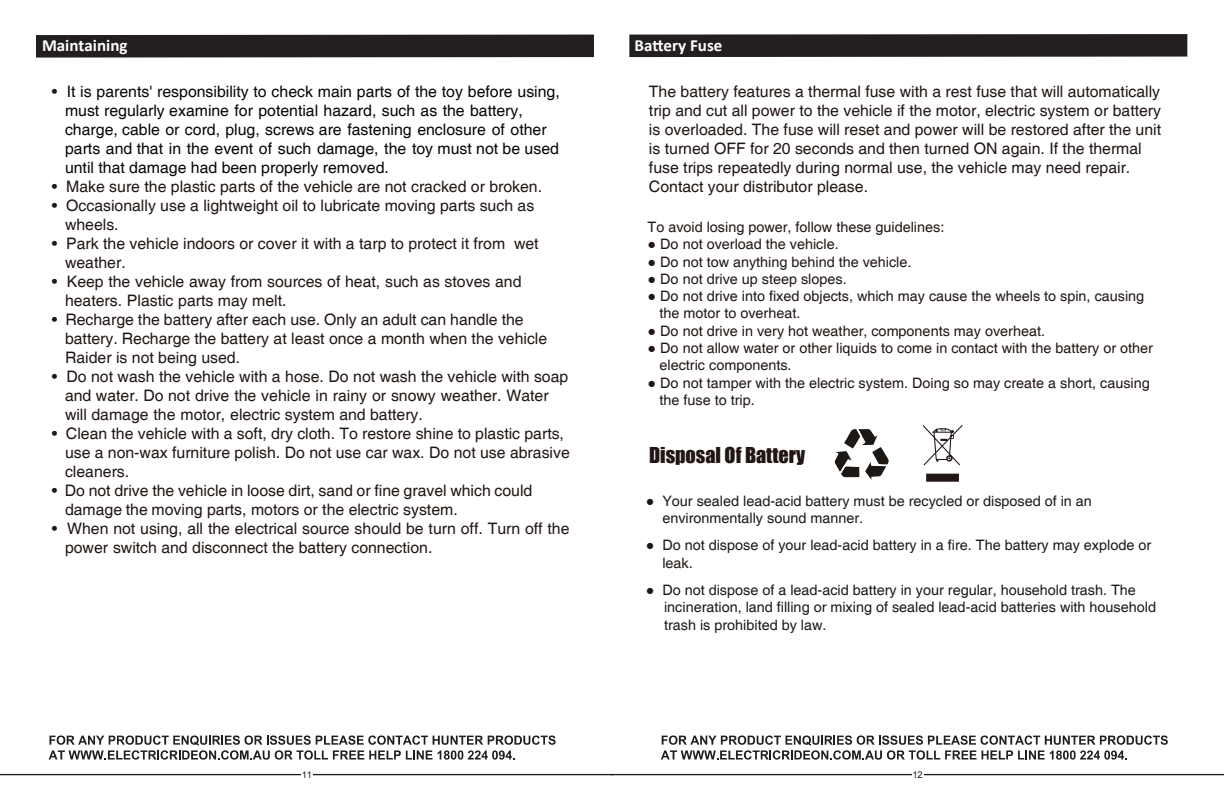
<style>
.page{position:relative;width:1224px;height:792px;background:#fff}
.page>*{position:absolute;margin:0;border:0;box-sizing:border-box;transform-origin:0 0}
.t1{font:20.2px "Impact";color:#211613}
.t2{font:700 17px "Calibri";color:#fff}
.t3{font:15.8px/19px "Helvetica";color:#211613}
.t4{font:15.8px/19px "Helvetica";color:#080605}
.t5{font:14.4px/17.3px "Helvetica";color:#211613}
.t6{font:14.4px/17.3px "Helvetica";color:#1d1814}
.t7{font:9.3px "Arial";color:#211e1e}
.s1{color:#211613}
.s2{font-family:"Arial"}
</style>
<div class="page">
<div style="left:36px;top:35px;width:558px;height:23px;background:#231f20"></div>
<svg style="left:49px;top:735px;width:507px;height:25px"></svg>
<hr style="left:611px;top:774px;width:613px;height:1px;background:#211e1e">
<div style="left:912px;top:769px;width:12px;height:11px;background:#fff"></div>
<hr style="left:0;top:774px;width:613px;height:1px;background:#211e1e">
<div style="left:302px;top:769px;width:11px;height:11px;background:#fff"></div>
<svg style="left:661px;top:735px;width:507px;height:25px"></svg>
<svg style="left:629px;top:34px;width:558px;height:23px;background:#282425"></svg>
<svg style="left:834px;top:429px;width:55px;height:51px"></svg>
<svg style="left:923px;top:424px;width:39px;height:58px"></svg>
<p class="t2" style="left:42px;top:35px;width:87px">Maintaining</p>
<p class="t4" style="left:65px;top:82px;width:496px;text-indent:-13px"><span class="s1">•</span> It is parents' responsibility to check main parts of the toy before using, must regularly examine for potential hazard, such as the battery, charge, cable or cord, plug, screws are fastening enclosure of other parts and that in the event of such damage, the toy must not be used until that damage had been properly removed.</p>
<p class="t3" style="left:52px;top:177px;width:492px">• Make sure the plastic parts of the vehicle are not cracked or broken.</p>
<p class="t3" style="left:65px;top:196px;width:471px;text-indent:-13px">• Occasionally use a lightweight oil to lubricate moving parts such as wheels.</p>
<p class="t3" style="left:65px;top:234px;width:475px;text-indent:-13px">• Park the vehicle indoors or cover it with a tarp to protect it from wet weather.</p>
<p class="t3" style="left:65px;top:272px;width:458px;text-indent:-13px">• Keep the vehicle away from sources of heat, such as stoves and heaters. Plastic parts may melt.</p>
<p class="t3" style="left:65px;top:310px;width:484px;text-indent:-13px">• Recharge the battery after each use. Only an adult can handle the battery. Recharge the battery at least once a month when the vehicle<br>Raider is not being used.</p>
<p class="t3" style="left:65px;top:367px;width:505px;text-indent:-13px">• Do not wash the vehicle with a hose. Do not wash the vehicle with soap and water. Do not drive the vehicle in rainy or snowy weather. Water will damage the motor, electric system and battery.</p>
<p class="t3" style="left:65px;top:424px;width:506px;text-indent:-13px">• Clean the vehicle with a soft, dry cloth. To restore shine to plastic parts, use a non-wax furniture polish. Do not use car wax. Do not use abrasive cleaners.</p>
<p class="t3" style="left:65px;top:481px;width:469px;text-indent:-13px">• Do not drive the vehicle in loose dirt, sand or fine gravel which could damage the moving parts, motors or the electric system.</p>
<p class="t3" style="left:65px;top:519px;width:506px;text-indent:-13px">• When not using, all the electrical source should be turn off. Turn off the power switch and disconnect the battery connection.</p>
<p class="t2" style="left:635px;top:34px;width:89px">Battery Fuse</p>
<p class="t3" style="left:649px;top:82px;width:514px">The battery features a thermal fuse with a rest fuse that will automatically trip and cut all power to the vehicle if the motor, electric system or battery is overloaded. The fuse will reset and power will be restored after the unit is turned OFF for 20 seconds and then turned ON again. If the thermal fuse trips repeatedly during normal use, the vehicle may need repair.<br>Contact your distributor please.</p>
<p class="t5" style="left:648px;top:219px;width:298px">To avoid losing power, follow these guidelines:</p>
<p class="t5" style="left:648px;top:236px;width:193px"><span class="s2">●</span> Do not overload the vehicle.</p>
<p class="t5" style="left:648px;top:253px;width:265px"><span class="s2">●</span> Do not tow anything behind the vehicle.</p>
<p class="t5" style="left:648px;top:271px;width:201px"><span class="s2">●</span> Do not drive up steep slopes.</p>
<p class="t5" style="left:660px;top:288px;width:486px;text-indent:-12px"><span class="s2">●</span> Do not drive into fixed objects, which may cause the wheels to spin, causing the motor to overheat.</p>
<p class="t5" style="left:648px;top:323px;width:399px"><span class="s2">●</span> Do not drive in very hot weather, components may overheat.</p>
<p class="t5" style="left:660px;top:340px;width:495px;text-indent:-12px"><span class="s2">●</span> Do not allow water or other liquids to come in contact with the battery or other electric components.</p>
<p class="t5" style="left:660px;top:374px;width:492px;text-indent:-12px"><span class="s2">●</span> Do not tamper with the electric system. Doing so may create a short, causing the fuse to trip.</p>
<p class="t1" style="left:649px;top:439px;width:158px">Disposal Of Battery</p>
<p class="t6" style="left:662px;top:493px;width:431px;text-indent:-17px"><span class="s2">●</span> Your sealed lead-acid battery must be recycled or disposed of in an environmentally sound manner.</p>
<p class="t6" style="left:662px;top:537px;width:490px;text-indent:-17px"><span class="s2">●</span> Do not dispose of your lead-acid battery in a fire. The battery may explode or leak.</p>
<p class="t6" style="left:664px;top:582px;width:493px;text-indent:-18px"><span class="s2">●</span> Do not dispose of a lead-acid battery in your regular, household trash. The incineration, land filling or mixing of sealed lead-acid batteries with household trash is prohibited by law.</p>
<p class="t7" style="left:302px;top:768px;width:12px">11</p>
<p class="t7" style="left:912px;top:768px;width:12px">12</p>
</div>
